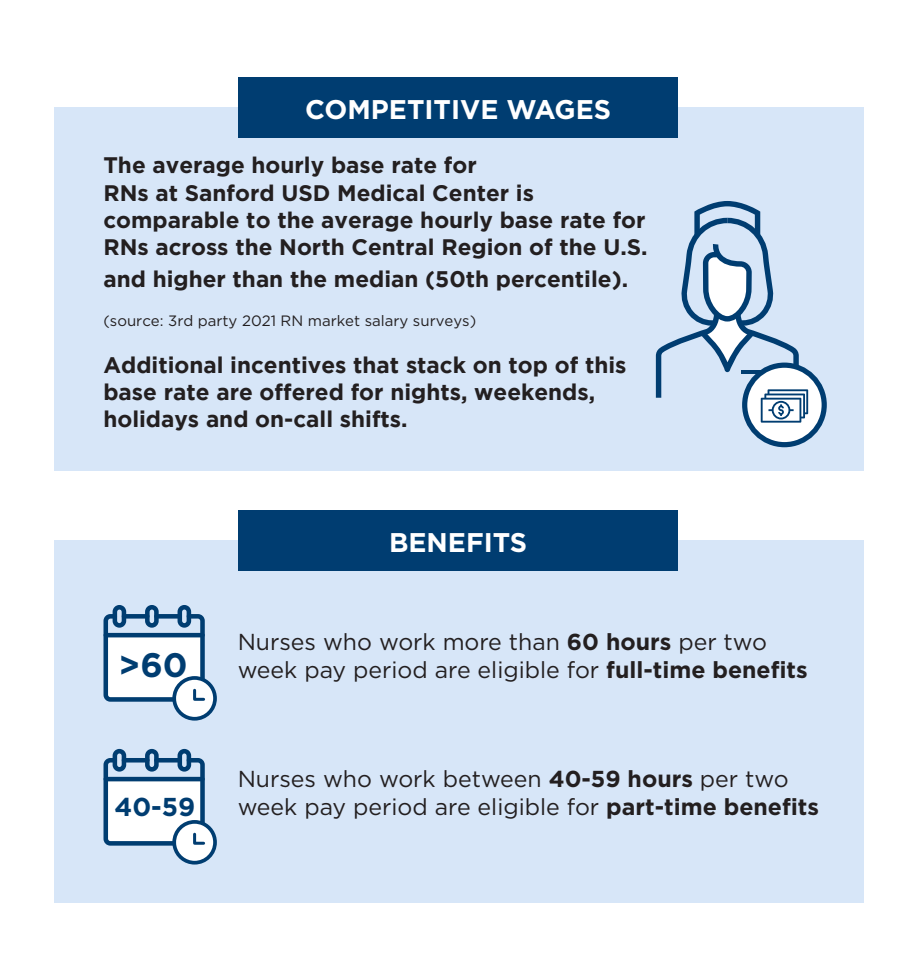
<style>
.page{position:relative;width:918px;height:972px;background:#fff}
.page>*{position:absolute;margin:0;border:0;box-sizing:border-box;transform-origin:0 0}
.t1{font:700 33.9px "Gotham";color:#003d71}
.t2{font:700 27px "Gotham";color:#fff}
.t3{font:700 25.95px "Gotham";color:#003d71}
.t4{font:23.1px/27.8px "Gotham";color:#231f20}
.t5{font:700 22.5px/27.5px "Gotham";color:#231f20}
.t6{font:15px "Gotham";color:#231f20}
.s1{font-weight:700}
</style>
<div class="page">
<div style="left:54px;top:108px;width:810px;height:363px;background:#d7e6f8"></div>
<div style="left:239px;top:78px;width:439px;height:60px;background:#003d71"></div>
<div style="left:54px;top:541px;width:810px;height:362px;background:#d7e6f8"></div>
<div style="left:239px;top:511px;width:439px;height:60px;background:#003d71"></div>
<svg style="left:745px;top:365px;width:79px;height:80px;background:#d9e2ea"></svg>
<div style="left:742px;top:363px;width:85px;height:84px;border:5px solid #003d71;border-radius:50%"></div>
<svg style="left:656px;top:201px;width:152px;height:222px"></svg>
<svg style="left:104px;top:605px;width:113px;height:116px"></svg>
<svg style="left:104px;top:749px;width:113px;height:116px"></svg>
<hr style="left:741px;top:370px;width:21px;height:3px;background:#003d71">
<p class="t2" style="left:305px;top:91px;width:307px">COMPETITIVE WAGES</p>
<p class="t5" style="left:103px;top:151px;width:546px">The average hourly base rate for<br>RNs at Sanford USD Medical Center is comparable to the average hourly base rate for RNs across the North Central Region of the U.S.</p>
<p class="t5" style="left:103px;top:265px;width:526px">and higher than the median (50th percentile).</p>
<p class="t6" style="left:103px;top:311px;width:374px">(source: 3rd party 2021 RN market salary surveys)</p>
<p class="t5" style="left:103px;top:351px;width:525px;line-height:27px">Additional incentives that stack on top of this base rate are offered for nights, weekends, holidays and on-call shifts.</p>
<h1 class="t1" style="left:119px;top:642px;width:71px">&gt;60</h1>
<p class="t3" style="left:115px;top:790px;width:82px">40-59</p>
<p class="t2" style="left:389px;top:524px;width:140px">BENEFITS</p>
<p class="t4" style="left:238px;top:628px;width:571px">Nurses who work more than <span class="s1">60 hours</span> per two week pay period are eligible for <span class="s1">full-time benefits</span></p>
<p class="t4" style="left:238px;top:765px;width:583px">Nurses who work between <span class="s1">40-59 hours</span> per two week pay period are eligible for <span class="s1">part-time benefits</span></p>
</div>
